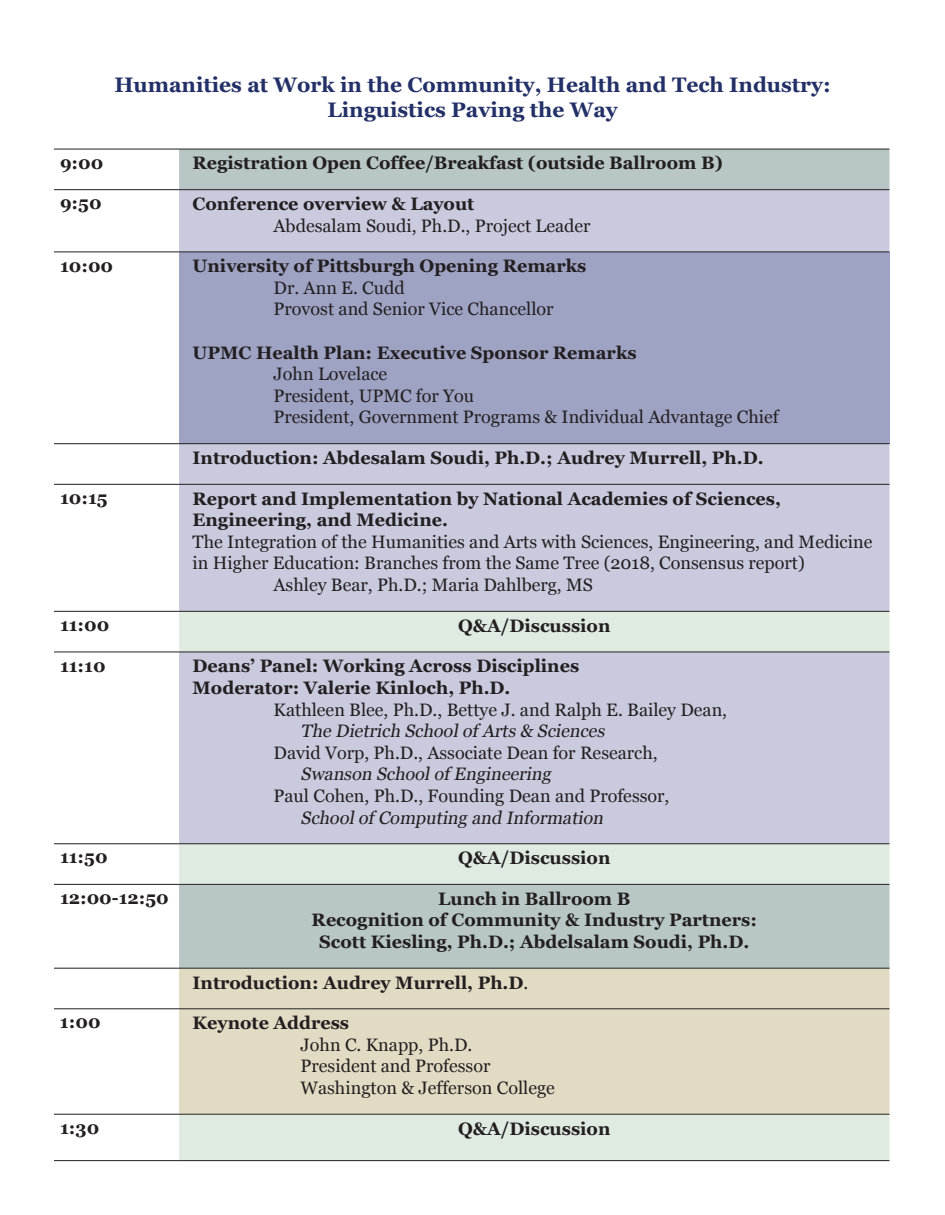
<style>
.page{position:relative;width:945px;height:1215px;background:#fff}
.page>*{position:absolute;margin:0;border:0;box-sizing:border-box;transform-origin:0 0}
.t1{font:700 21px "Vani";color:#233068}
.t2{font:700 18px/21.6px "Vani";color:#231f20}
.t3{font:18px/21.6px "Vani";color:#231f20}
.t4{font:italic 18px "Vani";color:#231f20}
.s1{font-weight:400}
</style>
<div class="page">
<div style="left:179px;top:149px;width:711px;height:41px;background:#b8c6c5"></div>
<div style="left:179px;top:190px;width:711px;height:421px;background:#c9cade"></div>
<div style="left:179px;top:252px;width:711px;height:192px;background:#9ea3c4"></div>
<svg style="left:179px;top:611px;width:711px;height:550px;fill:#c9cade"></svg>
<div style="left:179px;top:968px;width:711px;height:146px;background:#e2dbc4"></div>
<hr style="left:54px;top:149px;width:125px;height:1px;background:#231f20">
<hr style="left:179px;top:149px;width:710px;height:1px;background:#231f20">
<hr style="left:54px;top:189px;width:125px;height:1px;background:#231f20">
<hr style="left:179px;top:189px;width:710px;height:1px;background:#231f20">
<hr style="left:54px;top:252px;width:125px;height:1px;background:#231f20">
<hr style="left:179px;top:252px;width:710px;height:1px;background:#231f20">
<hr style="left:54px;top:443px;width:125px;height:1px;background:#231f20">
<hr style="left:179px;top:443px;width:710px;height:1px;background:#231f20">
<hr style="left:54px;top:484px;width:125px;height:1px;background:#231f20">
<hr style="left:179px;top:484px;width:710px;height:1px;background:#231f20">
<hr style="left:54px;top:611px;width:125px;height:1px;background:#231f20">
<hr style="left:179px;top:611px;width:710px;height:1px;background:#231f20">
<hr style="left:54px;top:652px;width:125px;height:1px;background:#231f20">
<hr style="left:179px;top:652px;width:710px;height:1px;background:#231f20">
<hr style="left:54px;top:843px;width:125px;height:1px;background:#231f20">
<hr style="left:179px;top:843px;width:710px;height:1px;background:#231f20">
<hr style="left:54px;top:884px;width:125px;height:1px;background:#231f20">
<hr style="left:179px;top:884px;width:710px;height:1px;background:#231f20">
<hr style="left:54px;top:968px;width:125px;height:1px;background:#231f20">
<hr style="left:179px;top:968px;width:710px;height:1px;background:#231f20">
<hr style="left:54px;top:1008px;width:125px;height:1px;background:#231f20">
<hr style="left:179px;top:1008px;width:710px;height:1px;background:#231f20">
<hr style="left:54px;top:1114px;width:125px;height:1px;background:#231f20">
<hr style="left:179px;top:1114px;width:710px;height:1px;background:#231f20">
<hr style="left:54px;top:1160px;width:125px;height:1px;background:#231f20">
<hr style="left:179px;top:1160px;width:710px;height:1px;background:#231f20">
<p class="t1" style="left:114px;top:73px;width:718px">Humanities at Work in the Community, Health and Tech Industry:</p>
<p class="t1" style="left:327px;top:98px;width:292px">Linguistics Paving the Way</p>
<p class="t2" style="left:60px;top:152px;width:45px">9:00</p>
<p class="t2" style="left:193px;top:152px;width:532px">Registration Open Coffee/Breakfast (outside Ballroom B)</p>
<p class="t2" style="left:60px;top:192px;width:43px">9:50</p>
<p class="t2" style="left:193px;top:193px;width:283px">Conference overview &amp; Layout</p>
<p class="t3" style="left:274px;top:215px;width:319px">Abdesalam Soudi, Ph.D., Project Leader</p>
<p class="t2" style="left:60px;top:255px;width:55px">10:00</p>
<p class="t2" style="left:193px;top:255px;width:395px">University of Pittsburgh Opening Remarks</p>
<p class="t3" style="left:274px;top:277px;width:133px">Dr. Ann E. Cudd</p>
<p class="t3" style="left:274px;top:298px;width:282px">Provost and Senior Vice Chancellor</p>
<p class="t2" style="left:193px;top:342px;width:446px">UPMC Health Plan: Executive Sponsor Remarks</p>
<p class="t3" style="left:274px;top:363px;width:115px">John Lovelace</p>
<p class="t3" style="left:274px;top:385px;width:202px">President, UPMC for You</p>
<p class="t3" style="left:274px;top:406px;width:507px">President, Government Programs &amp; Individual Advantage Chief</p>
<p class="t2" style="left:193px;top:447px;width:573px">Introduction: Abdesalam Soudi, Ph.D.; Audrey Murrell, Ph.D.</p>
<p class="t2" style="left:60px;top:487px;width:49px">10:15</p>
<p class="t2" style="left:193px;top:488px;width:590px">Report and Implementation by National Academies of Sciences,<br>Engineering, and Medicine.</p>
<p class="t3" style="left:193px;top:531px;width:681px">The Integration of the Humanities and Arts with Sciences, Engineering, and Medicine in Higher Education: Branches from the Same Tree (2018, Consensus report)</p>
<p class="t3" style="left:274px;top:574px;width:321px">Ashley Bear, Ph.D.; Maria Dahlberg, MS</p>
<p class="t2" style="left:60px;top:614px;width:51px">11:00</p>
<p class="t2" style="left:458px;top:615px;width:154px">Q&amp;A/Discussion</p>
<p class="t2" style="left:60px;top:655px;width:47px">11:10</p>
<p class="t2" style="left:193px;top:655px;width:388px">Deans’ Panel: Working Across Disciplines</p>
<p class="t2" style="left:193px;top:677px;width:319px">Moderator: Valerie Kinloch, Ph.D.</p>
<p class="t3" style="left:274px;top:699px;width:455px">Kathleen Blee, Ph.D., Bettye J. and Ralph E. Bailey Dean,</p>
<p class="t4" style="left:301px;top:720px;width:311px">TheDietrichSchoolof Arts&amp; Sciences</p>
<p class="t3" style="left:274px;top:742px;width:386px">David Vorp, Ph.D., Associate Dean for Research,</p>
<p class="t4" style="left:301px;top:764px;width:258px">Swanson Schoolof Engineering</p>
<p class="t3" style="left:274px;top:785px;width:397px">Paul Cohen, Ph.D., Founding Dean and Professor,</p>
<p class="t4" style="left:301px;top:807px;width:310px">Schoolof ComputingandInformation</p>
<p class="t2" style="left:60px;top:846px;width:49px">11:50</p>
<p class="t2" style="left:458px;top:847px;width:154px">Q&amp;A/Discussion</p>
<p class="t2" style="left:60px;top:887px;width:110px">12:00-12:50</p>
<p class="t2" style="left:438px;top:888px;width:194px">Lunch in Ballroom B</p>
<p class="t2" style="left:312px;top:909px;width:447px">Recognition of Community &amp; Industry Partners:</p>
<p class="t2" style="left:319px;top:931px;width:432px">Scott Kiesling, Ph.D.; Abdelsalam Soudi, Ph.D.</p>
<p class="t2" style="left:193px;top:972px;width:337px">Introduction: Audrey Murrell, Ph.D<span class="s1">.</span></p>
<p class="t2" style="left:60px;top:1011px;width:42px">1:00</p>
<p class="t2" style="left:193px;top:1012px;width:158px">Keynote Address</p>
<p class="t3" style="left:301px;top:1034px;width:173px">John C. Knapp, Ph.D.</p>
<p class="t3" style="left:301px;top:1055px;width:191px">President and Professor</p>
<p class="t3" style="left:301px;top:1077px;width:256px">Washington &amp; Jefferson College</p>
<p class="t2" style="left:60px;top:1117px;width:41px">1:30</p>
<p class="t2" style="left:458px;top:1118px;width:154px">Q&amp;A/Discussion</p>
</div>
